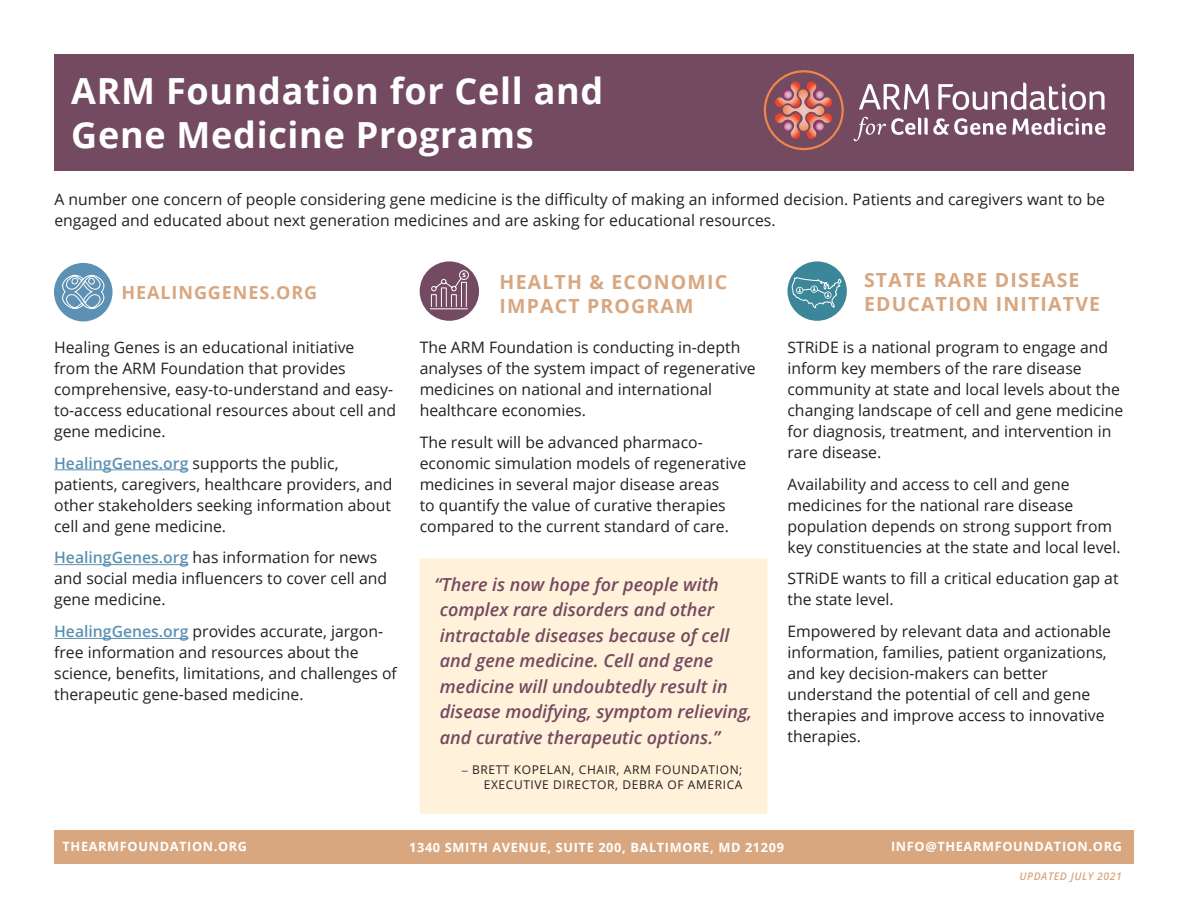
<style>
.page{position:relative;width:1188px;height:918px;background:#fff}
.page>*{position:absolute;margin:0;border:0;box-sizing:border-box;transform-origin:0 0}
.t1{font:700 36px "Open Sans";letter-spacing:.02em;color:#fff}
.Body_copy{font:700 19.5px/24px "Open Sans";letter-spacing:.06em;color:#d8a780}
.t2{font:italic 600 18px/25.5px "Open Sans";color:#744a61}
.Body_copy-2{font:700 18px "Open Sans";letter-spacing:.05em;color:#d8a780}
.Body_copy-3{font:15.75px/21px "Open Sans";color:#231f20}
.t3{font:700 12.75px "Open Sans";letter-spacing:.05em;color:#fff}
.Body_copy-4{font:12px/15px "Open Sans";letter-spacing:.05em;color:#231f20;text-align:right}
.t4{font:italic 600 10.5px "Open Sans";letter-spacing:.05em;color:#d8a780}
.s1{font-weight:600;color:#5c91b3}
.s2{font-family:"Avenir LT Std";font-weight:300}
</style>
<div class="page">
<hr style="left:54px;top:469px;width:134px;height:1px;background:#5c91b3">
<hr style="left:54px;top:564px;width:134px;height:1px;background:#5c91b3">
<hr style="left:54px;top:638px;width:134px;height:1px;background:#5c91b3">
<div style="left:54px;top:54px;width:1080px;height:117px;background:#744a61"></div>
<svg style="left:859px;top:84px;width:70px;height:26px"></svg>
<svg style="left:938px;top:83px;width:167px;height:27px"></svg>
<svg style="left:854px;top:117px;width:152px;height:24px"></svg>
<svg style="left:1012px;top:118px;width:93px;height:17px"></svg>
<svg style="left:775px;top:82px;width:57px;height:57px"></svg>
<div style="left:764px;top:70px;width:80px;height:80px;border:2px solid #f1864d;border-radius:50%"></div>
<div style="left:54px;top:831px;width:1080px;height:33px;background:#d8a780"></div>
<div style="left:54px;top:263px;width:59px;height:58px;background:#5c91b3;border-radius:50%"></div>
<svg style="left:62px;top:275px;width:43px;height:34px"></svg>
<div style="left:420px;top:261px;width:59px;height:60px;background:#734a61;border-radius:50%"></div>
<svg style="left:429px;top:272px;width:39px;height:38px"></svg>
<div style="left:459px;top:270px;width:10px;height:10px;border:1px solid #fff;border-radius:50%"></div>
<div style="left:788px;top:261px;width:59px;height:60px;background:#3b8799;border-radius:50%"></div>
<svg style="left:791px;top:277px;width:51px;height:31px"></svg>
<div style="left:420px;top:558px;width:347px;height:256px;background:#fff1da;border:2px solid #fff1da"></div>
<p class="t1" style="left:71px;top:66px;width:534px">ARM Foundation for Cell and</p>
<p class="t1" style="left:71px;top:109px;width:464px">Gene Medicine Programs</p>
<p class="Body_copy-3" style="left:54px;top:188px;width:1052px">A number one concern of people considering gene medicine is the difficulty of making an informed decision. Patients and caregivers want to be engaged and educated about next generation medicines and are asking for educational resources.</p>
<p class="Body_copy-2" style="left:122px;top:280px;width:197px">HEALINGGENES.ORG</p>
<p class="Body_copy-3" style="left:54px;top:336px;width:343px">Healing Genes is an educational initiative<br>from the ARM Foundation that provides comprehensive, easy-to-understand and easy&shy;to-access educational resources about cell and gene medicine.</p>
<p class="Body_copy-3" style="left:54px;top:452px;width:340px"><span class="s1">HealingGenes.org</span> supports the public, patients, caregivers, healthcare providers, and other stakeholders seeking information about cell and gene medicine.</p>
<p class="Body_copy-3" style="left:54px;top:547px;width:334px"><span class="s1">HealingGenes.org</span> has information for news and social media influencers to cover cell and gene medicine.</p>
<p class="Body_copy-3" style="left:54px;top:621px;width:344px"><span class="s1">HealingGenes.org</span> provides accurate, jargon&shy;free information and resources about the science, benefits, limitations, and challenges of therapeutic gene-based medicine.</p>
<p class="Body_copy" style="left:500px;top:269px;width:229px">HEALTH &amp; ECONOMIC<br>IMPACT PROGRAM</p>
<p class="Body_copy" style="left:864px;top:267px;width:238px">STATE RARE DISEASE<br>EDUCATION INITIATVE</p>
<p class="Body_copy-3" style="left:788px;top:336px;width:337px">STRiDE is a national program to engage and inform key members of the rare disease community at state and local levels about the changing landscape of cell and gene medicine for diagnosis, treatment, and intervention in rare disease.</p>
<p class="Body_copy-3" style="left:788px;top:473px;width:335px">Availability and access to cell and gene medicines for the national rare disease population depends on strong support from key constituencies at the state and local level.</p>
<p class="Body_copy-3" style="left:788px;top:568px;width:333px">STRiDE wants to fill a critical education gap at the state level.</p>
<p class="Body_copy-3" style="left:788px;top:621px;width:325px">Empowered by relevant data and actionable information, families, patient organizations, and key decision-makers can better understand the potential of cell and gene therapies and improve access to innovative therapies.</p>
<p class="Body_copy-3" style="left:420px;top:336px;width:338px">The ARM Foundation is conducting in-depth analyses of the system impact of regenerative medicines on national and international healthcare economies.</p>
<p class="Body_copy-3" style="left:420px;top:431px;width:328px">The result will be advanced pharmaco&shy;economic simulation models of regenerative medicines in several major disease areas<br>to quantify the value of curative therapies compared to the current standard of care.</p>
<p class="t2" style="left:434px;top:571px;width:319px">“There is now hope for people with complex rare disorders and other intractable diseases because of cell and gene medicine. Cell and gene medicine will undoubtedly result in disease modifying, symptom relieving, and curative therapeutic options.”</p>
<p class="Body_copy-4" style="left:462px;top:762px;width:282px"><span class="s2">–</span> BRETT KOPELAN, CHAIR, ARM FOUNDATION;<br>EXECUTIVE DIRECTOR, DEBRA OF AMERICA</p>
<p class="t3" style="left:63px;top:838px;width:186px">THEARMFOUNDATION.ORG</p>
<p class="t3" style="left:409px;top:838px;width:376px">1340 SMITH AVENUE, SUITE 200, BALTIMORE, MD 21209</p>
<p class="t3" style="left:891px;top:838px;width:232px">INFO@THEARMFOUNDATION.ORG</p>
<p class="t4" style="left:1019px;top:869px;width:104px">UPDATED JULY 2021</p>
</div>
